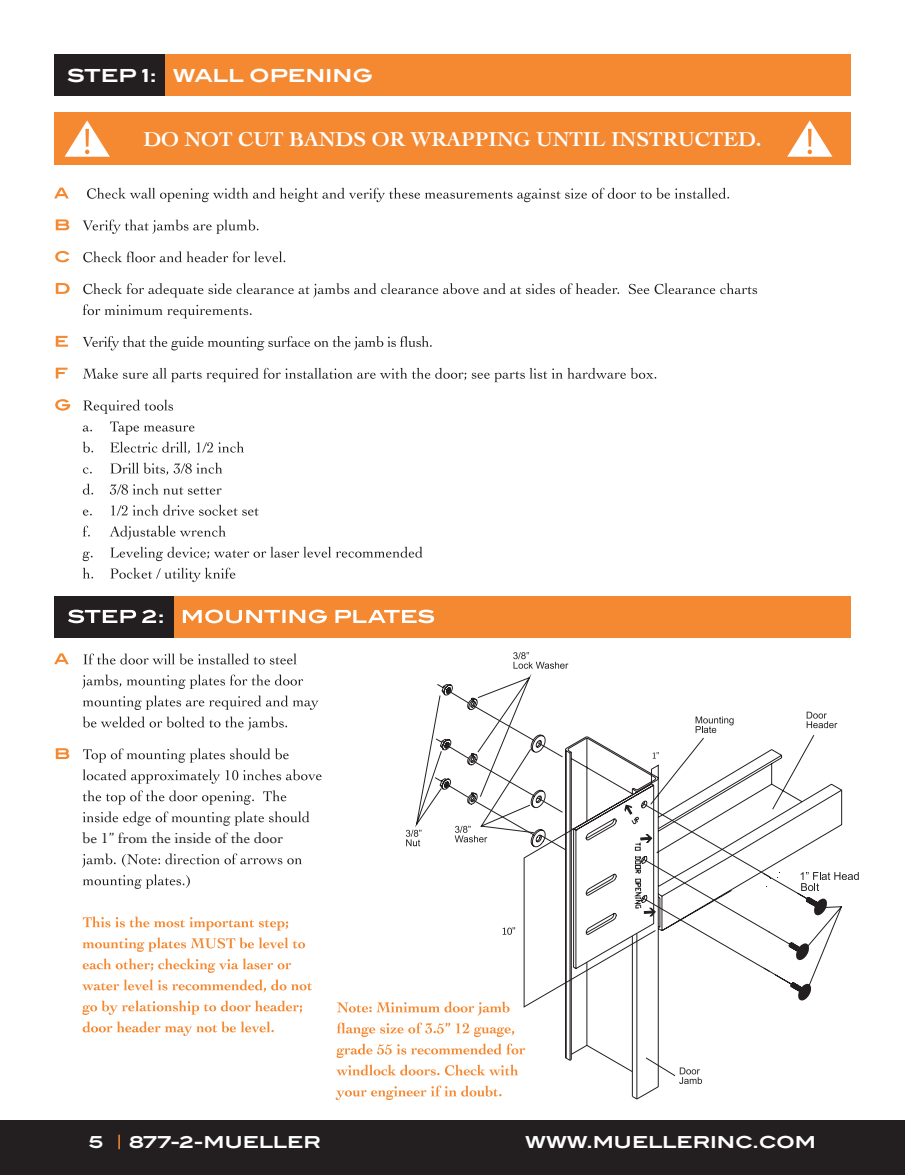
<style>
.page{position:relative;width:905px;height:1175px;background:#fff}
.page>*{position:absolute;margin:0;border:0;box-sizing:border-box;transform-origin:0 0}
.t1{font:700 21px "Cochin";color:#fff}
.t2{font:700 18px "Blair ITC";letter-spacing:-.01em;color:#fff}
.t3{font:700 16.5px "Blair ITC";color:#fff}
.t4{font:15px "Cochin";color:#231f20}
</style>
<div class="page">
<div style="left:0;top:1120px;width:904px;height:54px;background:#231f20"></div>
<svg style="left:118px;top:1134px;width:2px;height:15px"></svg>
<div style="left:54px;top:596px;width:796px;height:41px;background:#f58932"></div>
<div style="left:54px;top:596px;width:119px;height:41px;background:#231f20"></div>
<svg style="left:83px;top:567px;width:152px;height:15px"></svg>
<svg style="left:83px;top:546px;width:340px;height:15px"></svg>
<svg style="left:83px;top:525px;width:143px;height:15px"></svg>
<svg style="left:83px;top:504px;width:176px;height:11px"></svg>
<svg style="left:83px;top:483px;width:139px;height:11px"></svg>
<svg style="left:83px;top:462px;width:139px;height:13px"></svg>
<svg style="left:82px;top:441px;width:162px;height:13px"></svg>
<svg style="left:83px;top:421px;width:111px;height:14px"></svg>
<svg style="left:83px;top:399px;width:90px;height:15px"></svg>
<svg style="left:55px;top:399px;width:15px;height:11px"></svg>
<svg style="left:82px;top:368px;width:574px;height:14px"></svg>
<svg style="left:56px;top:368px;width:12px;height:10px"></svg>
<svg style="left:82px;top:336px;width:349px;height:14px"></svg>
<svg style="left:56px;top:336px;width:12px;height:11px"></svg>
<svg style="left:83px;top:304px;width:168px;height:14px"></svg>
<svg style="left:83px;top:283px;width:674px;height:15px"></svg>
<svg style="left:56px;top:283px;width:14px;height:11px"></svg>
<svg style="left:83px;top:251px;width:202px;height:11px"></svg>
<svg style="left:55px;top:251px;width:14px;height:11px"></svg>
<svg style="left:82px;top:219px;width:176px;height:15px"></svg>
<svg style="left:56px;top:219px;width:13px;height:11px"></svg>
<svg style="left:87px;top:188px;width:642px;height:14px"></svg>
<svg style="left:54px;top:188px;width:15px;height:10px"></svg>
<svg style="left:68px;top:609px;width:366px;height:14px"></svg>
<svg style="left:83px;top:1021px;width:191px;height:15px"></svg>
<svg style="left:82px;top:1000px;width:220px;height:15px"></svg>
<svg style="left:82px;top:979px;width:230px;height:13px"></svg>
<svg style="left:83px;top:958px;width:208px;height:15px"></svg>
<svg style="left:82px;top:937px;width:223px;height:15px"></svg>
<svg style="left:83px;top:916px;width:205px;height:14px"></svg>
<svg style="left:83px;top:874px;width:107px;height:15px"></svg>
<svg style="left:82px;top:853px;width:220px;height:15px"></svg>
<svg style="left:83px;top:811px;width:227px;height:15px"></svg>
<svg style="left:82px;top:790px;width:204px;height:15px"></svg>
<svg style="left:82px;top:769px;width:239px;height:15px"></svg>
<svg style="left:83px;top:748px;width:206px;height:15px"></svg>
<svg style="left:56px;top:748px;width:13px;height:11px"></svg>
<svg style="left:82px;top:716px;width:205px;height:15px"></svg>
<svg style="left:83px;top:695px;width:235px;height:15px"></svg>
<svg style="left:82px;top:674px;width:221px;height:15px"></svg>
<svg style="left:83px;top:653px;width:213px;height:11px"></svg>
<svg style="left:54px;top:653px;width:15px;height:11px"></svg>
<div style="left:54px;top:54px;width:796px;height:41px;background:#f58932"></div>
<div style="left:54px;top:54px;width:111px;height:41px;background:#231f20"></div>
<svg style="left:480px;top:789px;width:362px;height:310px"></svg>
<svg style="left:415px;top:674px;width:426px;height:322px"></svg>
<svg style="left:800px;top:872px;width:58px;height:19px"></svg>
<svg style="left:813px;top:898px;width:14px;height:18px"></svg>
<svg style="left:797px;top:983px;width:14px;height:18px"></svg>
<svg style="left:795px;top:943px;width:14px;height:17px"></svg>
<svg style="left:513px;top:652px;width:55px;height:16px"></svg>
<svg style="left:806px;top:711px;width:31px;height:17px"></svg>
<svg style="left:679px;top:1067px;width:23px;height:17px"></svg>
<svg style="left:454px;top:825px;width:33px;height:17px"></svg>
<svg style="left:406px;top:829px;width:15px;height:17px"></svg>
<svg style="left:695px;top:716px;width:38px;height:17px"></svg>
<svg style="left:652px;top:752px;width:7px;height:6px"></svg>
<svg style="left:502px;top:927px;width:13px;height:7px"></svg>
<svg style="left:335px;top:1085px;width:166px;height:15px"></svg>
<svg style="left:336px;top:1064px;width:182px;height:11px"></svg>
<svg style="left:336px;top:1043px;width:189px;height:15px"></svg>
<svg style="left:337px;top:1022px;width:177px;height:15px"></svg>
<svg style="left:337px;top:1001px;width:172px;height:15px"></svg>
<div style="left:54px;top:112px;width:796px;height:53px;background:#f58932"></div>
<svg style="left:65px;top:120px;width:45px;height:37px"></svg>
<svg style="left:787px;top:120px;width:45px;height:37px"></svg>
<p class="t2" style="left:67px;top:64px;width:307px">STEP 1: WALL OPENING</p>
<p class="t1" style="left:143px;top:125px;width:619px">DO NOT CUT BANDS OR WRAPPING UNTIL INSTRUCTED.</p>
<p class="t4" style="left:83px;top:829px;width:202px">be 1” from the inside of the door</p>
<p class="t3" style="left:89px;top:1131px;width:17px">5</p>
<p class="t3" style="left:129px;top:1131px;width:193px">877-2-MUELLER</p>
<p class="t3" style="left:525px;top:1131px;width:292px">WWW.MUELLERINC.COM</p>
</div>
